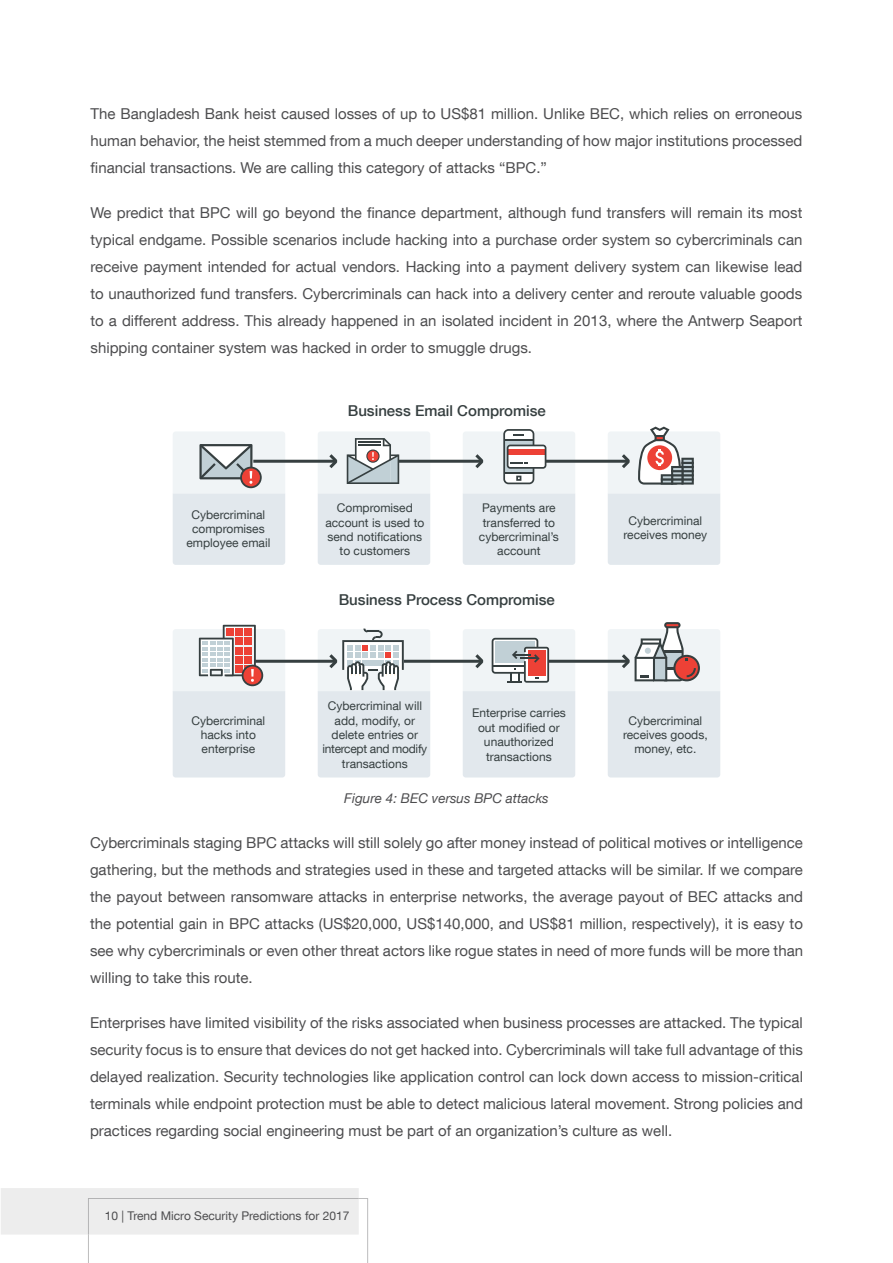
<style>
.page{position:relative;width:893px;height:1263px;background:#fff}
.page>*{position:absolute;margin:0;border:0;box-sizing:border-box;transform-origin:0 0}
.t1{font:15px/27px "Helvetica Neue LT Com";color:#4d4d4f;text-align:justify}
.t2{font:500 15px "Helvetica Neue LT Com";color:#363f40}
.t3{font:italic 13.5px "Helvetica Neue LT Com";color:#4d4d4f}
.t4{font:12px/14.4px "Helvetica Neue LT Com";color:#363f40;text-align:center}
.t5{font:12px "Helvetica Neue LT Com";color:#4d4d4f}
</style>
<div class="page">
<svg style="left:1px;top:1188px;width:367px;height:75px"></svg>
<hr style="left:253px;top:460px;width:82px;height:3px;background:#363f40">
<hr style="left:398px;top:460px;width:83px;height:3px;background:#363f40">
<hr style="left:545px;top:460px;width:82px;height:3px;background:#363f40">
<hr style="left:255px;top:660px;width:80px;height:3px;background:#363f40">
<hr style="left:404px;top:660px;width:77px;height:3px;background:#363f40">
<hr style="left:547px;top:660px;width:80px;height:3px;background:#363f40">
<svg style="left:608px;top:622px;width:112px;height:155px"></svg>
<svg style="left:608px;top:427px;width:112px;height:138px"></svg>
<svg style="left:463px;top:429px;width:112px;height:136px"></svg>
<svg style="left:173px;top:432px;width:112px;height:133px"></svg>
<svg style="left:318px;top:432px;width:112px;height:133px"></svg>
<svg style="left:173px;top:625px;width:112px;height:152px"></svg>
<svg style="left:463px;top:629px;width:112px;height:148px"></svg>
<svg style="left:318px;top:628px;width:112px;height:149px"></svg>
<p class="t1" style="left:91px;top:100px;width:713px">The Bangladesh Bank heist caused losses of up to US$81 million. Unlike BEC, which relies on erroneous human behavior, the heist stemmed from a much deeper understanding of how major institutions processed financial transactions. We are calling this category of attacks “BPC.”</p>
<p class="t1" style="left:91px;top:199px;width:713px">We predict that BPC will go beyond the finance department, although fund transfers will remain its most typical endgame. Possible scenarios include hacking into a purchase order system so cybercriminals can receive payment intended for actual vendors. Hacking into a payment delivery system can likewise lead to unauthorized fund transfers. Cybercriminals can hack into a delivery center and reroute valuable goods to a different address. This already happened in an isolated incident in 2013, where the Antwerp Seaport shipping container system was hacked in order to smuggle drugs.</p>
<p class="t2" style="left:348px;top:402px;width:200px">Business Email Compromise</p>
<p class="t4" style="left:186px;top:507px;width:86px">Cybercriminal compromises employee email</p>
<p class="t4" style="left:325px;top:500px;width:100px">Compromised account is used to send notifications to customers</p>
<p class="t4" style="left:479px;top:500px;width:82px">Payments are transferred to cybercriminal’s account</p>
<p class="t2" style="left:339px;top:591px;width:218px">Business Process Compromise</p>
<p class="t4" style="left:623px;top:513px;width:85px">Cybercriminal receives money</p>
<p class="t4" style="left:191px;top:713px;width:75px">Cybercriminal hacks into enterprise</p>
<p class="t4" style="left:322px;top:698px;width:106px">Cybercriminal will add, modify, or delete entries or intercept and modify transactions</p>
<p class="t4" style="left:472px;top:705px;width:95px">Enterprise carries out modified or unauthorized transactions</p>
<p class="t4" style="left:623px;top:713px;width:86px">Cybercriminal receives goods, money, etc.</p>
<p class="t3" style="left:344px;top:790px;width:206px">Figure 4: BEC versus BPC attacks</p>
<p class="t1" style="left:90px;top:829px;width:714px">Cybercriminals staging BPC attacks will still solely go after money instead of political motives or intelligence gathering, but the methods and strategies used in these and targeted attacks will be similar. If we compare the payout between ransomware attacks in enterprise networks, the average payout of BEC attacks and the potential gain in BPC attacks (US$20,000, US$140,000, and US$81 million, respectively), it is easy to see why cybercriminals or even other threat actors like rogue states in need of more funds will be more than willing to take this route.</p>
<p class="t1" style="left:90px;top:1009px;width:714px">Enterprises have limited visibility of the risks associated when business processes are attacked. The typical security focus is to ensure that devices do not get hacked into. Cybercriminals will take full advantage of this delayed realization. Security technologies like application control can lock down access to mission-critical terminals while endpoint protection must be able to detect malicious lateral movement. Strong policies and practices regarding social engineering must be part of an organization’s culture as well.</p>
<p class="t5" style="left:105px;top:1208px;width:246px">10 | Trend Micro Security Predictions for 2017</p>
</div>
